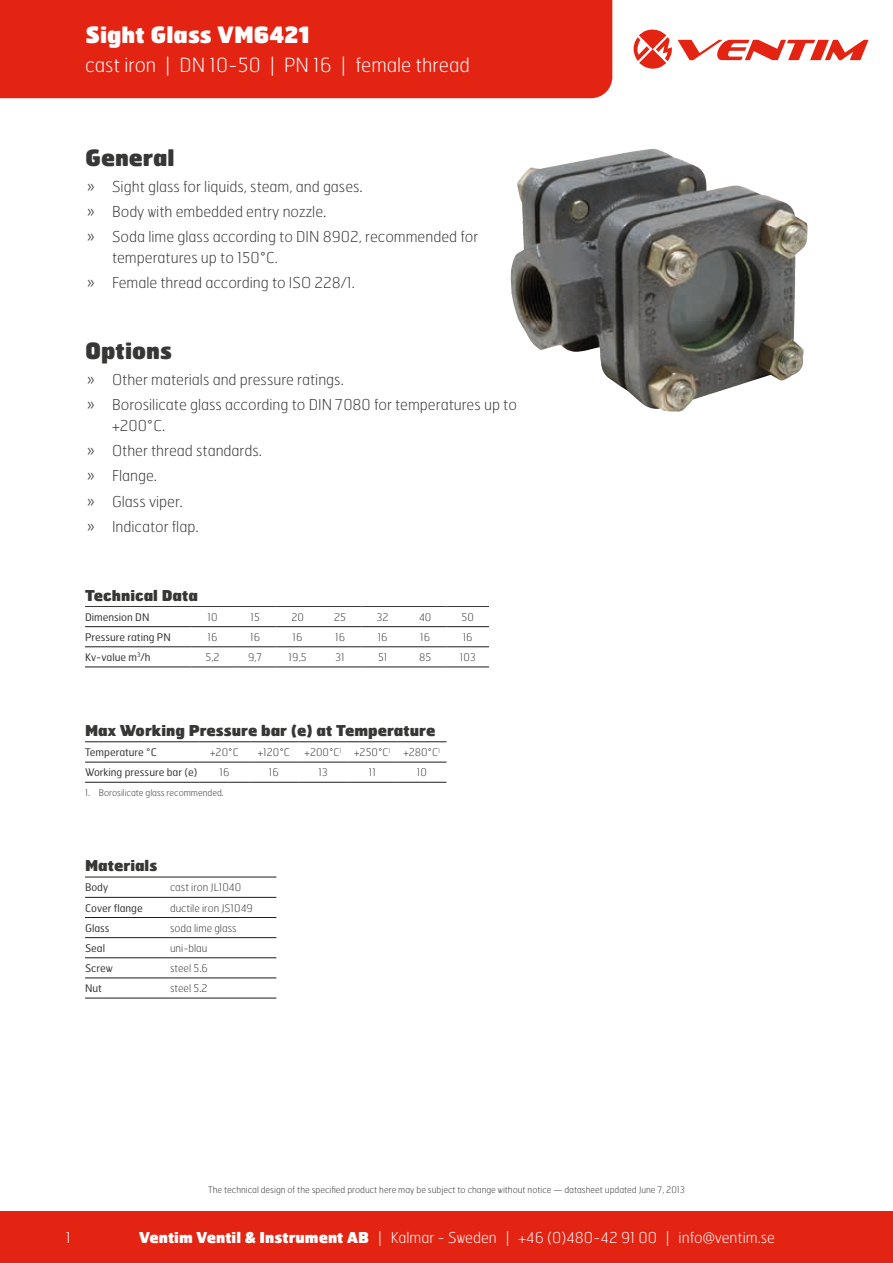
<style>
.page{position:relative;width:893px;height:1263px;background:#fff}
.page>*{position:absolute;margin:0;border:0;box-sizing:border-box;transform-origin:0 0}
.t1{font:900 22.5px "Hermes FB";color:#fff}
.t2{font:900 22.5px "Hermes FB";color:#373736}
.t3{font:100 19.5px "Hermes FB";color:#fff}
.t4{font:100 15px/25.2px "Hermes FB";color:#373736}
.t5{font:100 15px "Hermes FB";color:#fff}
.t6{font:900 15px "Hermes FB";color:#373736}
.t7{font:100 10.5px "Hermes FB";color:#373736}
.t8{font:10.5px "Hermes FB";color:#373736}
.t9{font:100 9px "Hermes FB";color:#373736}
.s1{font-weight:900}
</style>
<div class="page">
<div style="left:0;top:1212px;width:893px;height:51px;background:#e42413"></div>
<div style="left:0;top:0;width:612px;height:98px;background:#e42413"></div>
<svg style="left:634px;top:30px;width:38px;height:39px"></svg>
<svg style="left:678px;top:40px;width:190px;height:20px"></svg>
<hr style="left:85px;top:626px;width:106px;height:1px;background:#1d1d1b">
<hr style="left:191px;top:626px;width:43px;height:1px;background:#1d1d1b">
<hr style="left:234px;top:626px;width:42px;height:1px;background:#1d1d1b">
<hr style="left:276px;top:626px;width:43px;height:1px;background:#1d1d1b">
<hr style="left:319px;top:626px;width:42px;height:1px;background:#1d1d1b">
<hr style="left:361px;top:626px;width:43px;height:1px;background:#1d1d1b">
<hr style="left:404px;top:626px;width:42px;height:1px;background:#1d1d1b">
<hr style="left:446px;top:626px;width:43px;height:1px;background:#1d1d1b">
<hr style="left:85px;top:646px;width:106px;height:1px;background:#1d1d1b">
<hr style="left:191px;top:646px;width:43px;height:1px;background:#1d1d1b">
<hr style="left:85px;top:667px;width:106px;height:1px;background:#1d1d1b">
<hr style="left:191px;top:667px;width:43px;height:1px;background:#1d1d1b">
<hr style="left:85px;top:606px;width:106px;height:1px;background:#373736">
<hr style="left:191px;top:606px;width:43px;height:1px;background:#373736">
<hr style="left:234px;top:606px;width:42px;height:1px;background:#373736">
<hr style="left:276px;top:606px;width:43px;height:1px;background:#373736">
<hr style="left:319px;top:606px;width:42px;height:1px;background:#373736">
<hr style="left:361px;top:606px;width:43px;height:1px;background:#373736">
<hr style="left:404px;top:606px;width:42px;height:1px;background:#373736">
<hr style="left:446px;top:606px;width:43px;height:1px;background:#373736">
<hr style="left:234px;top:646px;width:42px;height:1px;background:#1d1d1b">
<hr style="left:276px;top:646px;width:43px;height:1px;background:#1d1d1b">
<hr style="left:319px;top:646px;width:42px;height:1px;background:#1d1d1b">
<hr style="left:361px;top:646px;width:43px;height:1px;background:#1d1d1b">
<hr style="left:404px;top:646px;width:42px;height:1px;background:#1d1d1b">
<hr style="left:446px;top:646px;width:43px;height:1px;background:#1d1d1b">
<hr style="left:234px;top:667px;width:42px;height:1px;background:#1d1d1b">
<hr style="left:276px;top:667px;width:43px;height:1px;background:#1d1d1b">
<hr style="left:319px;top:667px;width:42px;height:1px;background:#1d1d1b">
<hr style="left:361px;top:667px;width:43px;height:1px;background:#1d1d1b">
<hr style="left:404px;top:667px;width:42px;height:1px;background:#1d1d1b">
<hr style="left:446px;top:667px;width:43px;height:1px;background:#1d1d1b">
<svg style="left:85px;top:762px;width:14px;height:1px"></svg>
<hr style="left:99px;top:762px;width:101px;height:1px;background:#1d1d1b">
<hr style="left:200px;top:762px;width:49px;height:1px;background:#1d1d1b">
<hr style="left:249px;top:762px;width:49px;height:1px;background:#1d1d1b">
<hr style="left:298px;top:762px;width:50px;height:1px;background:#1d1d1b">
<hr style="left:348px;top:762px;width:49px;height:1px;background:#1d1d1b">
<hr style="left:397px;top:762px;width:49px;height:1px;background:#1d1d1b">
<svg style="left:85px;top:782px;width:14px;height:1px"></svg>
<hr style="left:99px;top:782px;width:101px;height:1px;background:#1d1d1b">
<hr style="left:200px;top:782px;width:49px;height:1px;background:#1d1d1b">
<hr style="left:249px;top:782px;width:49px;height:1px;background:#1d1d1b">
<hr style="left:298px;top:782px;width:50px;height:1px;background:#1d1d1b">
<hr style="left:348px;top:782px;width:49px;height:1px;background:#1d1d1b">
<hr style="left:397px;top:782px;width:49px;height:1px;background:#1d1d1b">
<svg style="left:85px;top:741px;width:14px;height:1px"></svg>
<hr style="left:99px;top:741px;width:101px;height:1px;background:#1d1d1b">
<hr style="left:200px;top:741px;width:49px;height:1px;background:#1d1d1b">
<hr style="left:249px;top:741px;width:49px;height:1px;background:#1d1d1b">
<hr style="left:298px;top:741px;width:50px;height:1px;background:#1d1d1b">
<hr style="left:348px;top:741px;width:49px;height:1px;background:#1d1d1b">
<hr style="left:397px;top:741px;width:49px;height:1px;background:#1d1d1b">
<hr style="left:85px;top:897px;width:85px;height:1px;background:#1d1d1b">
<hr style="left:170px;top:897px;width:106px;height:1px;background:#1d1d1b">
<hr style="left:85px;top:917px;width:85px;height:1px;background:#1d1d1b">
<hr style="left:170px;top:917px;width:106px;height:1px;background:#1d1d1b">
<hr style="left:85px;top:937px;width:85px;height:1px;background:#1d1d1b">
<hr style="left:170px;top:937px;width:106px;height:1px;background:#1d1d1b">
<hr style="left:85px;top:957px;width:85px;height:1px;background:#1d1d1b">
<hr style="left:170px;top:957px;width:106px;height:1px;background:#1d1d1b">
<hr style="left:85px;top:978px;width:85px;height:1px;background:#1d1d1b">
<hr style="left:170px;top:978px;width:106px;height:1px;background:#1d1d1b">
<hr style="left:85px;top:998px;width:85px;height:1px;background:#1d1d1b">
<hr style="left:170px;top:998px;width:106px;height:1px;background:#1d1d1b">
<hr style="left:85px;top:877px;width:85px;height:1px;background:#1d1d1b">
<hr style="left:170px;top:877px;width:106px;height:1px;background:#1d1d1b">
<img style="left:511px;top:149px;width:296px;height:263px">
<h1 class="t1" style="left:85px;top:20px;width:226px">Sight Glass VM6421</h1>
<h2 class="t3" style="left:85px;top:52px;width:386px">cast iron | DN 10-50 | PN 16 | female thread</h2>
<h1 class="t2" style="left:85px;top:143px;width:91px">General</h1>
<p class="t4" style="left:87px;top:173px;width:393px">» Sight glass for liquids, steam, and gases.<br>» Body with embedded entry nozzle.<br>» Soda lime glass according to DIN 8902, recommended for</p>
<p class="t4" style="left:87px;top:245px;width:270px;text-indent:26px">temperatures up to 150°C.<br>» Female thread according to ISO 228/1.</p>
<h1 class="t2" style="left:85px;top:336px;width:88px">Options</h1>
<p class="t4" style="left:87px;top:366px;width:432px">» Other materials and pressure ratings.<br>» Borosilicate glass according to DIN 7080 for temperatures up to</p>
<p class="t4" style="left:87px;top:412px;width:177px;text-indent:26px">+200°C.<br>» Other thread standards. » Flange.<br>» Glass viper.<br>» Indicator flap.</p>
<p class="t6" style="left:85px;top:585px;width:115px">Technical Data</p>
<p class="t8" style="left:85px;top:610px;width:66px">Dimension DN</p>
<p class="t7" style="left:208px;top:610px;width:12px">10</p>
<p class="t7" style="left:250px;top:610px;width:11px">15</p>
<p class="t7" style="left:291px;top:610px;width:14px">20</p>
<p class="t7" style="left:334px;top:610px;width:13px">25</p>
<p class="t7" style="left:377px;top:610px;width:13px">32</p>
<p class="t7" style="left:419px;top:610px;width:14px">40</p>
<p class="t7" style="left:462px;top:610px;width:14px">50</p>
<p class="t8" style="left:85px;top:630px;width:87px">Pressure rating PN</p>
<p class="t7" style="left:208px;top:630px;width:12px">16</p>
<p class="t7" style="left:250px;top:630px;width:12px">16</p>
<p class="t7" style="left:293px;top:630px;width:12px">16</p>
<p class="t7" style="left:335px;top:630px;width:12px">16</p>
<p class="t7" style="left:378px;top:630px;width:12px">16</p>
<p class="t7" style="left:420px;top:630px;width:12px">16</p>
<p class="t7" style="left:463px;top:630px;width:12px">16</p>
<p class="t8" style="left:85px;top:650px;width:67px">Kv-value m<sup>3</sup>/h</p>
<p class="t7" style="left:206px;top:650px;width:16px">5,2</p>
<p class="t7" style="left:248px;top:650px;width:16px">9,7</p>
<p class="t7" style="left:289px;top:650px;width:20px">19,5</p>
<p class="t7" style="left:336px;top:650px;width:11px">31</p>
<p class="t7" style="left:378px;top:650px;width:11px">51</p>
<p class="t7" style="left:419px;top:650px;width:14px">85</p>
<p class="t7" style="left:460px;top:650px;width:17px">103</p>
<p class="t6" style="left:85px;top:720px;width:352px">Max Working Pressure bar (e) at Temperature</p>
<p class="t8" style="left:85px;top:746px;width:73px">Temperature °C</p>
<p class="t7" style="left:210px;top:746px;width:30px">+20°C</p>
<p class="t7" style="left:258px;top:746px;width:34px">+120°C</p>
<p class="t7" style="left:305px;top:746px;width:137px">+200°C<sup>1</sup> +250°C<sup>1</sup> +280°C<sup>1</sup></p>
<p class="t8" style="left:85px;top:766px;width:114px">Working pressure bar (e)</p>
<p class="t7" style="left:220px;top:766px;width:12px">16</p>
<p class="t7" style="left:269px;top:766px;width:12px">16</p>
<p class="t7" style="left:319px;top:766px;width:11px">13</p>
<p class="t7" style="left:369px;top:766px;width:9px">11</p>
<p class="t7" style="left:417px;top:766px;width:12px">10</p>
<p class="t9" style="left:85px;top:787px;width:140px">1. Borosilicate glass recommended.</p>
<p class="t6" style="left:85px;top:855px;width:74px">Materials</p>
<p class="t8" style="left:85px;top:881px;width:25px">Body</p>
<p class="t7" style="left:170px;top:881px;width:73px">cast iron JL1040</p>
<p class="t8" style="left:85px;top:901px;width:59px">Cover flange</p>
<p class="t7" style="left:170px;top:901px;width:84px">ductile iron JS1049</p>
<p class="t8" style="left:85px;top:921px;width:26px">Glass</p>
<p class="t7" style="left:170px;top:921px;width:68px">soda lime glass</p>
<p class="t8" style="left:85px;top:941px;width:22px">Seal</p>
<p class="t7" style="left:170px;top:941px;width:39px">uni-blau</p>
<p class="t8" style="left:85px;top:961px;width:29px">Screw</p>
<p class="t7" style="left:170px;top:961px;width:39px">steel 5.6</p>
<p class="t8" style="left:85px;top:981px;width:18px">Nut</p>
<p class="t7" style="left:170px;top:982px;width:39px">steel 5.2</p>
<p class="t5" style="left:66px;top:1228px;width:7px">1</p>
<p class="t9" style="left:208px;top:1184px;width:478px">The technical design of the specified product here may be subject to change without notice — datasheet updated June 7, 2013</p>
<p class="t5" style="left:139px;top:1228px;width:637px"><span class="s1">Ventim Ventil &amp; Instrument AB</span> | Kalmar - Sweden | +46 (0)480-42 91 00 | info@ventim.se</p>
</div>
